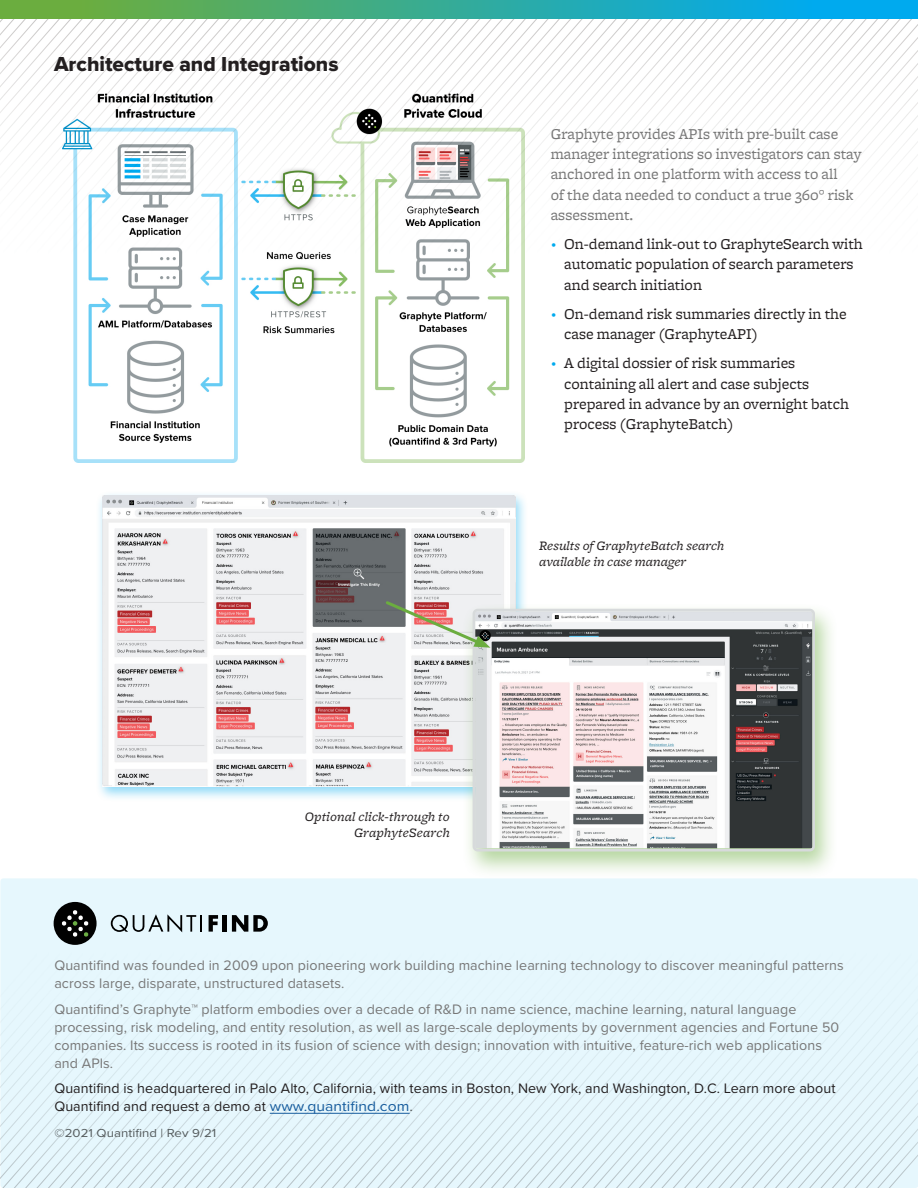
<style>
.page{position:relative;width:918px;height:1188px;background:#fff}
.page>*{position:absolute;margin:0;border:0;box-sizing:border-box;transform-origin:0 0}
.t1{font:21px "Proxima Nova Extrabld";color:#231f20}
.t2{font:15.75px/20.2px "Freight Micro";color:#231f20}
.t3{font:15.75px/20.2px "Freight Micro";color:#777}
.t4{font:14.25px/18px "Proxima Nova";letter-spacing:.005em;color:#777}
.t5{font:14.25px/18px "Proxima Nova";letter-spacing:.005em;color:#231f20}
.t6{font:italic 13.5px/16.2px "Freight Micro";color:#231f20}
.t7{font:12px "Proxima Nova";letter-spacing:.005em;color:#555c5e;scale:1.1 1}
.s1{font-family:"Proxima Nova";font-size:16.5px;color:#0ae}
.s2{color:#175d9e}
.s3{color:#555c5e}
</style>
<div class="page">
<svg style="left:710px;top:19px;width:12px;height:140px"></svg>
<svg style="left:722px;top:19px;width:11px;height:140px"></svg>
<svg style="left:733px;top:19px;width:11px;height:139px"></svg>
<svg style="left:744px;top:19px;width:12px;height:140px"></svg>
<svg style="left:756px;top:19px;width:162px;height:140px"></svg>
<div style="left:0;top:0;width:918px;height:19px;background:linear-gradient(to right,#73ad31,#0af)"></div>
<div style="left:0;top:878px;width:918px;height:310px;background:#e6f7fd;border-radius:3px"></div>
<svg style="left:111px;top:914px;width:91px;height:18px"></svg>
<svg style="left:209px;top:915px;width:9px;height:17px"></svg>
<hr style="left:223px;top:915px;width:4px;height:17px;background:#000">
<svg style="left:232px;top:915px;width:36px;height:17px"></svg>
<div style="left:54px;top:902px;width:43px;height:43px;background:#010101;border-radius:50%"></div>
<svg style="left:62px;top:910px;width:27px;height:27px"></svg>
<hr style="left:270px;top:1113px;width:140px;height:1px;background:#175d9e">
<img style="left:62px;top:92px;width:462px;height:370px">
<div style="left:95px;top:490px;width:433px;height:312px;background:#0ae;opacity:.45"></div>
<img style="left:102px;top:496px;width:413px;height:291px">
<div style="left:462px;top:603px;width:377px;height:277px;background:#6bad3f;opacity:.5"></div>
<img style="left:477px;top:613px;width:334px;height:235px">
<div style="left:473px;top:609px;width:342px;height:243px;border:3px solid #d7dadb;border-radius:4px"></div>
<svg style="left:383px;top:599px;width:107px;height:49px"></svg>
<p class="t1" style="left:54px;top:48px;width:286px">Architecture and Integrations</p>
<p class="t3" style="left:551px;top:124px;width:312px">Graphyte provides APIs with pre-built case manager integrations so investigators can stay anchored in one platform with access to all<br>of the data needed to conduct a true 360° risk assessment.</p>
<p class="t2" style="left:564px;top:234px;width:300px;text-indent:-14px"><span class="s1">•</span> On-demand link-out to GraphyteSearch with automatic population of search parameters and search initiation</p>
<p class="t2" style="left:564px;top:304px;width:284px;text-indent:-14px"><span class="s1">•</span> On-demand risk summaries directly in the case manager (GraphyteAPI)</p>
<p class="t2" style="left:564px;top:354px;width:286px;text-indent:-14px"><span class="s1">•</span> A digital dossier of risk summaries containing all alert and case subjects prepared in advance by an overnight batch process (GraphyteBatch)</p>
<p class="t6" style="left:539px;top:538px;width:187px">Results of GraphyteBatch search available in case manager</p>
<p class="t6" style="left:305px;top:809px;width:147px;text-align:right">Optional click-through to<br>GraphyteSearch</p>
<p class="t4" style="left:54px;top:956px;width:791px">Quantifind was founded in 2009 upon pioneering work building machine learning technology to discover meaningful patterns across large, disparate, unstructured datasets.</p>
<p class="t4" style="left:54px;top:999px;width:786px">Quantifind’s Graphyte™ platform embodies over a decade of R&amp;D in name science, machine learning, natural language processing, risk modeling, and entity resolution, as well as large-scale deployments by government agencies and Fortune 50 companies. Its success is rooted in its fusion of science with design; innovation with intuitive, feature-rich web applications and APIs.</p>
<p class="t5" style="left:54px;top:1079px;width:783px">Quantifind is headquartered in Palo Alto, California, with teams in Boston, New York, and Washington, D.C. Learn more about<br>Quantifind and request a demo at <span class="s2">www.quantifind.com</span><span class="s3">.</span></p>
<p class="t7" style="left:54px;top:1124px;width:149px">©2021 Quantifind | Rev 9/21</p>
</div>
